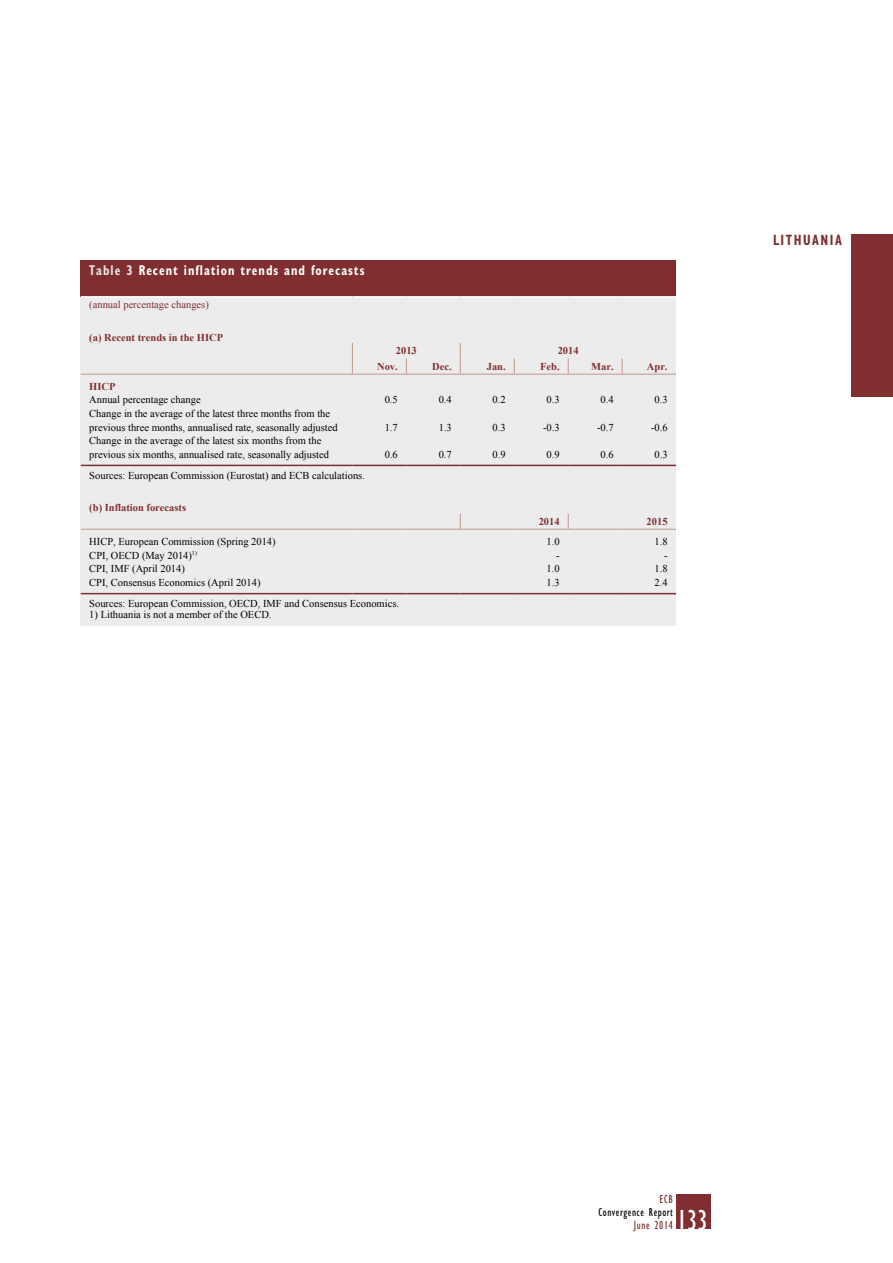
<style>
.page{position:relative;width:893px;height:1263px;background:#fff}
.page>*{position:absolute;margin:0;border:0;box-sizing:border-box;transform-origin:0 0}
.t1{font:condensed 30px "Gill Sans Myriad";color:#fff;scale:.95 1}
.t2{font:700 condensed 15px "Gill Sans Myriad";letter-spacing:.12em;color:#802e2f;scale:.85 1}
.t3{font:700 condensed 14.25px "Gill Sans Myriad";letter-spacing:.08em;color:#fff;scale:.85 1}
.t4{font:condensed 12px "Gill Sans Myriad";letter-spacing:.05em;color:#000;scale:.95 1}
.t5{font:condensed 12px "Gill Sans Myriad";letter-spacing:.05em;color:#802e2f;scale:.95 1}
.t6{font:10.5px/13.5px "Times New Roman WGL";color:#000}
.t7{font:700 10.5px "Times New Roman WGL";color:#802e2f}
.t8{font:10.5px "Times New Roman WGL";color:#802e2f}
.s1{color:#e1e3e3}
</style>
<div class="page">
<div style="left:676px;top:1195px;width:34px;height:34px;background:#802e2f"></div>
<div style="left:851px;top:235px;width:42px;height:162px;background:#802e2f"></div>
<div style="left:81px;top:261px;width:595px;height:365px;background:#ececec"></div>
<div style="left:81px;top:261px;width:595px;height:36px;background:#802e2f"></div>
<svg style="left:406px;top:358px;width:1px;height:16px"></svg>
<svg style="left:514px;top:358px;width:1px;height:16px"></svg>
<svg style="left:568px;top:358px;width:1px;height:16px"></svg>
<svg style="left:622px;top:358px;width:1px;height:16px"></svg>
<hr style="left:81px;top:296px;width:271px;height:2px;background:#fff">
<hr style="left:352px;top:296px;width:54px;height:2px;background:#fff">
<hr style="left:406px;top:296px;width:54px;height:2px;background:#fff">
<hr style="left:460px;top:296px;width:54px;height:2px;background:#fff">
<hr style="left:514px;top:296px;width:54px;height:2px;background:#fff">
<hr style="left:568px;top:296px;width:54px;height:2px;background:#fff">
<hr style="left:622px;top:296px;width:54px;height:2px;background:#fff">
<hr style="left:352px;top:374px;width:54px;height:1px;background:#c1978e">
<hr style="left:406px;top:374px;width:54px;height:1px;background:#c1978e">
<hr style="left:460px;top:374px;width:54px;height:1px;background:#c1978e">
<hr style="left:514px;top:374px;width:54px;height:1px;background:#c1978e">
<hr style="left:568px;top:374px;width:54px;height:1px;background:#c1978e">
<hr style="left:622px;top:374px;width:54px;height:1px;background:#c1978e">
<hr style="left:81px;top:529px;width:271px;height:1px;background:#c1978e">
<hr style="left:514px;top:529px;width:54px;height:1px;background:#c1978e">
<hr style="left:622px;top:529px;width:54px;height:1px;background:#c1978e">
<hr style="left:81px;top:593px;width:271px;height:1px;background:#802e2f">
<hr style="left:352px;top:593px;width:54px;height:1px;background:#802e2f">
<hr style="left:406px;top:593px;width:54px;height:1px;background:#802e2f">
<hr style="left:460px;top:593px;width:54px;height:1px;background:#802e2f">
<hr style="left:514px;top:593px;width:54px;height:1px;background:#802e2f">
<hr style="left:568px;top:593px;width:54px;height:1px;background:#802e2f">
<hr style="left:622px;top:593px;width:54px;height:1px;background:#802e2f">
<hr style="left:460px;top:529px;width:54px;height:1px;background:#c1978e">
<svg style="left:568px;top:514px;width:1px;height:15px"></svg>
<hr style="left:568px;top:529px;width:54px;height:1px;background:#c1978e">
<svg style="left:460px;top:514px;width:1px;height:15px"></svg>
<hr style="left:352px;top:529px;width:54px;height:1px;background:#c1978e">
<hr style="left:406px;top:529px;width:54px;height:1px;background:#c1978e">
<hr style="left:81px;top:374px;width:271px;height:1px;background:#c1978e">
<hr style="left:81px;top:465px;width:271px;height:1px;background:#802e2f">
<hr style="left:352px;top:465px;width:54px;height:1px;background:#802e2f">
<hr style="left:406px;top:465px;width:54px;height:1px;background:#802e2f">
<hr style="left:460px;top:465px;width:54px;height:1px;background:#802e2f">
<hr style="left:514px;top:465px;width:54px;height:1px;background:#802e2f">
<hr style="left:568px;top:465px;width:54px;height:1px;background:#802e2f">
<hr style="left:622px;top:465px;width:54px;height:1px;background:#802e2f">
<svg style="left:352px;top:343px;width:1px;height:31px"></svg>
<svg style="left:460px;top:343px;width:1px;height:31px"></svg>
<h3 class="t3" style="left:89px;top:261px;width:325px"><span class="s1">Table 3</span> Recent inflation trends and forecasts</h3>
<p class="t8" style="left:89px;top:297px;width:121px">(annual percentage changes)</p>
<p class="t7" style="left:89px;top:330px;width:135px">(a) Recent trends in the HICP</p>
<p class="t7" style="left:396px;top:343px;width:22px">2013</p>
<p class="t7" style="left:558px;top:343px;width:22px">2014</p>
<p class="t7" style="left:377px;top:359px;width:22px">Nov.</p>
<p class="t7" style="left:432px;top:359px;width:21px">Dec.</p>
<p class="t7" style="left:487px;top:359px;width:20px">Jan.</p>
<p class="t7" style="left:540px;top:359px;width:21px">Feb.</p>
<p class="t7" style="left:591px;top:359px;width:24px">Mar.</p>
<p class="t7" style="left:647px;top:359px;width:22px">Apr.</p>
<p class="t7" style="left:89px;top:379px;width:28px">HICP</p>
<p class="t6" style="left:89px;top:393px;width:113px">Annual percentage change</p>
<p class="t6" style="left:385px;top:393px;width:15px">0.5</p>
<p class="t6" style="left:439px;top:393px;width:15px">0.4</p>
<p class="t6" style="left:493px;top:393px;width:15px">0.2</p>
<p class="t6" style="left:547px;top:393px;width:15px">0.3</p>
<p class="t6" style="left:600px;top:393px;width:15px">0.4</p>
<p class="t6" style="left:654px;top:393px;width:15px">0.3</p>
<p class="t6" style="left:89px;top:407px;width:250px">Change in the average of the latest three months from the previous three months, annualised rate, seasonally adjusted</p>
<p class="t6" style="left:385px;top:420px;width:15px">1.7</p>
<p class="t6" style="left:439px;top:420px;width:15px">1.3</p>
<p class="t6" style="left:493px;top:420px;width:15px">0.3</p>
<p class="t6" style="left:543px;top:420px;width:18px">-0.3</p>
<p class="t6" style="left:597px;top:420px;width:18px">-0.7</p>
<p class="t6" style="left:651px;top:420px;width:18px">-0.6</p>
<p class="t6" style="left:89px;top:434px;width:241px">Change in the average of the latest six months from the previous six months, annualised rate, seasonally adjusted</p>
<p class="t6" style="left:89px;top:468px;width:277px">Sources: European Commission (Eurostat) and ECB calculations.</p>
<p class="t7" style="left:89px;top:501px;width:98px">(b) Inflation forecasts</p>
<p class="t6" style="left:385px;top:447px;width:15px">0.6</p>
<p class="t6" style="left:439px;top:447px;width:15px">0.7</p>
<p class="t6" style="left:493px;top:447px;width:15px">0.9</p>
<p class="t6" style="left:547px;top:447px;width:15px">0.9</p>
<p class="t6" style="left:601px;top:447px;width:15px">0.6</p>
<p class="t6" style="left:654px;top:447px;width:15px">0.3</p>
<p class="t7" style="left:539px;top:514px;width:22px">2014</p>
<p class="t7" style="left:647px;top:514px;width:22px">2015</p>
<p class="t6" style="left:89px;top:535px;width:188px">HICP, European Commission (Spring 2014)</p>
<p class="t6" style="left:547px;top:535px;width:15px">1.0</p>
<p class="t6" style="left:654px;top:535px;width:15px">1.8</p>
<p class="t6" style="left:89px;top:548px;width:109px">CPI, OECD (May 2014)<sup>1)</sup></p>
<p class="t6" style="left:556px;top:548px;width:5px">-</p>
<p class="t6" style="left:664px;top:548px;width:5px">-</p>
<p class="t6" style="left:89px;top:562px;width:97px">CPI, IMF (April 2014)</p>
<p class="t6" style="left:547px;top:562px;width:15px">1.0</p>
<p class="t6" style="left:654px;top:562px;width:15px">1.8</p>
<p class="t6" style="left:89px;top:576px;width:173px">CPI, Consensus Economics (April 2014)</p>
<p class="t6" style="left:547px;top:576px;width:15px">1.3</p>
<p class="t6" style="left:654px;top:576px;width:15px">2.4</p>
<p class="t6" style="left:89px;top:597px;width:311px">Sources: European Commission, OECD, IMF and Consensus Economics.</p>
<p class="t6" style="left:89px;top:607px;width:184px">1) Lithuania is not a member of the OECD.</p>
<h2 class="t2" style="left:773px;top:231px;width:83px">LITHUANIA</h2>
<p class="t5" style="left:659px;top:1192px;width:16px">ECB</p>
<p class="t4" style="left:598px;top:1204px;width:80px">Convergence Report</p>
<p class="t5" style="left:634px;top:1218px;width:43px">June 2014</p>
<h1 class="t1" style="left:677px;top:1202px;width:34px">133</h1>
</div>
